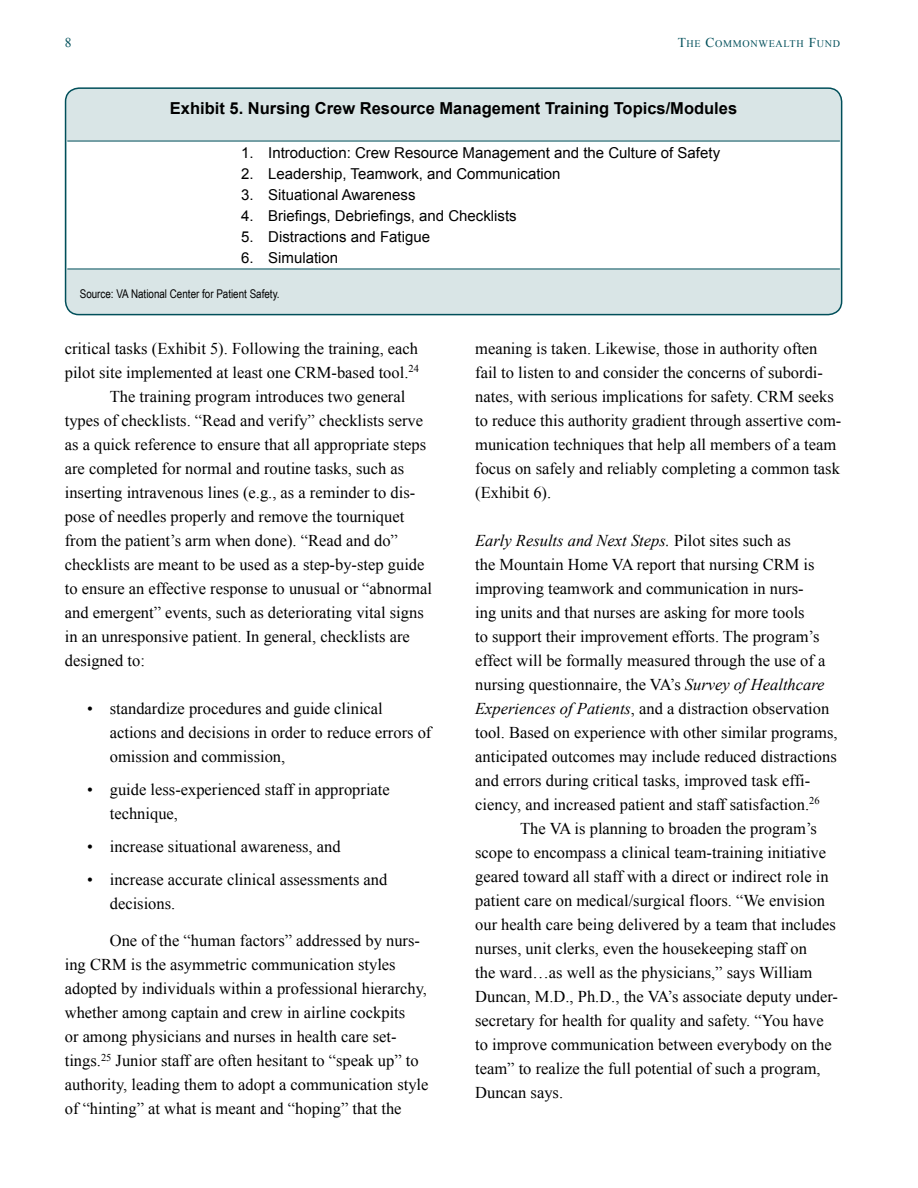
<style>
.page{position:relative;width:918px;height:1188px;background:#fff}
.page>*{position:absolute;margin:0;border:0;box-sizing:border-box;transform-origin:0 0}
.BT_2_-_Times_IB{font:16.5px/24px "Times New Roman";color:#000}
.BT_-_Times_IB{font:16.5px/24px "Times New Roman";color:#000}
.BT_-_Times_Bullet_L{font:16.5px/24px "Times New Roman";color:#000}
.Table_Head{font:700 16.5px "Arial";color:#000}
.BT-Times_Bullet_Lis{font:16.5px/24px "Times New Roman";color:#000}
.Table_text_10_pt{font:15px "Arial";color:#000}
.t1{font:13.5px "Times New Roman";color:#004f5a}
.Table_source_-_Aria{font:12px "Arial Narrow";color:#000}
.t2{font:10.2px "Times New Roman";letter-spacing:.065em;color:#004f5a}
.s1{font-size:13.5px}
.s2{font-style:italic}
</style>
<div class="page">
<div style="left:66px;top:88px;width:776px;height:227px;background:#d9e5e6;border-radius:14px"></div>
<div style="left:67px;top:141px;width:773px;height:128px;background:#fff"></div>
<hr style="left:67px;top:141px;width:773px;height:1px;background:#004f5a">
<hr style="left:67px;top:269px;width:773px;height:1px;background:#004f5a">
<div style="left:65px;top:87px;width:777px;height:228px;border:2px solid #004f5a;border-radius:14px"></div>
<p class="t1" style="left:65px;top:34px;width:8px">8</p>
<p class="t2" style="left:678px;top:37px;width:163px"><span class="s1">T</span>HE <span class="s1">C</span> OMMONWEALTH <span class="s1">F</span>UND</p>
<p class="Table_Head" style="left:170px;top:98px;width:569px">Exhibit 5. Nursing Crew Resource Management Training Topics/Modules</p>
<p class="Table_text_10_pt" style="left:241px;top:143px;width:480px">1. Introduction: Crew Resource Management and the Culture of Safety</p>
<p class="Table_text_10_pt" style="left:241px;top:164px;width:321px">2. Leadership, Teamwork, and Communication</p>
<p class="Table_text_10_pt" style="left:241px;top:185px;width:176px">3. Situational Awareness</p>
<p class="Table_text_10_pt" style="left:241px;top:206px;width:277px">4. Briefings, Debriefings, and Checklists</p>
<p class="Table_text_10_pt" style="left:241px;top:227px;width:190px">5. Distractions and Fatigue</p>
<p class="Table_text_10_pt" style="left:241px;top:248px;width:99px">6. Simulation</p>
<p class="Table_source_-_Aria" style="left:80px;top:285px;width:201px">Source: VA National Center for Patient Safety.</p>
<p class="BT_2_-_Times_IB" style="left:65px;top:336px;width:356px">critical tasks (Exhibit 5). Following the training, each pilot site implemented at least one CRM-based tool.<sup>24</sup></p>
<p class="BT_2_-_Times_IB" style="left:65px;top:384px;width:369px;text-indent:45px">The training program introduces two general types of checklists. “Read and verify” checklists serve as a quick reference to ensure that all appropriate steps are completed for normal and routine tasks, such as inserting intravenous lines (e.g., as a reminder to dis&shy;pose of needles properly and remove the tourniquet from the patient’s arm when done). “Read and do” checklists are meant to be used as a step-by-step guide to ensure an effective response to unusual or “abnormal and emergent” events, such as deteriorating vital signs in an unresponsive patient. In general, checklists are designed to:</p>
<p class="BT_-_Times_Bullet_L" style="left:110px;top:696px;width:323px;text-indent:-22px">• standardize procedures and guide clinical actions and decisions in order to reduce errors of omission and commission,</p>
<p class="BT_-_Times_Bullet_L" style="left:110px;top:777px;width:282px;text-indent:-22px">• guide less-experienced staff in appropriate technique,</p>
<p class="BT_-_Times_Bullet_L" style="left:87px;top:834px;width:255px">• increase situational awareness, and</p>
<p class="BT-Times_Bullet_Lis" style="left:110px;top:867px;width:279px;text-indent:-22px">• increase accurate clinical assessments and decisions.</p>
<p class="BT_2_-_Times_IB" style="left:65px;top:929px;width:365px;text-indent:45px">One of the “human factors” addressed by nurs&shy;ing CRM is the asymmetric communication styles adopted by individuals within a professional hierarchy, whether among captain and crew in airline cockpits<br>or among physicians and nurses in health care set&shy;tings.<sup>25</sup> Junior staff are often hesitant to “speak up” to authority, leading them to adopt a communication style of “hinting” at what is meant and “hoping” that the</p>
<p class="BT_2_-_Times_IB" style="left:475px;top:336px;width:368px">meaning is taken. Likewise, those in authority often fail to listen to and consider the concerns of subordi&shy;nates, with serious implications for safety. CRM seeks to reduce this authority gradient through assertive com&shy;munication techniques that help all members of a team focus on safely and reliably completing a common task (Exhibit 6).</p>
<p class="BT_-_Times_IB" style="left:475px;top:528px;width:364px"><span class="s2">Early Results and Next Steps.</span> Pilot sites such as<br>the Mountain Home VA report that nursing CRM is improving teamwork and communication in nurs-<br>ing units and that nurses are asking for more tools<br>to support their improvement efforts. The program’s effect will be formally measured through the use of a nursing questionnaire, the VA’s <span class="s2">Survey of Healthcare Experiences of Patients</span>, and a distraction observation tool. Based on experience with other similar programs, anticipated outcomes may include reduced distractions and errors during critical tasks, improved task effi&shy;ciency, and increased patient and staff satisfaction.<sup>26</sup></p>
<p class="BT_2_-_Times_IB" style="left:475px;top:816px;width:364px;text-indent:45px">The VA is planning to broaden the program’s scope to encompass a clinical team-training initiative geared toward all staff with a direct or indirect role in patient care on medical/surgical floors. “We envision our health care being delivered by a team that includes nurses, unit clerks, even the housekeeping staff on<br>the ward…as well as the physicians,” says William Duncan, M.D., Ph.D., the VA’s associate deputy under&shy;secretary for health for quality and safety. “You have to improve communication between everybody on the team” to realize the full potential of such a program, Duncan says.</p>
</div>
